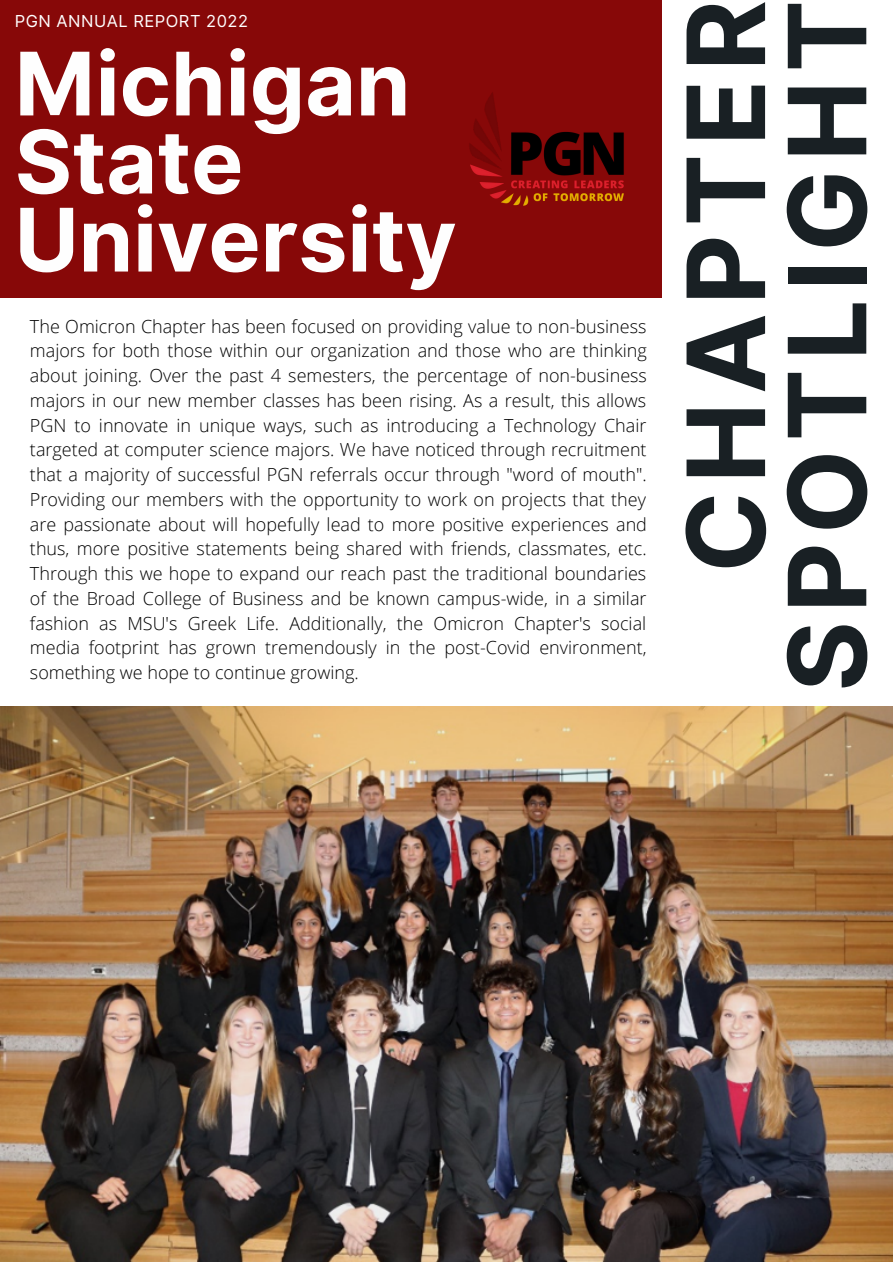
<style>
.page{position:relative;width:893px;height:1264px;background:#fff}
.page>*{position:absolute;margin:0;border:0;box-sizing:border-box;transform-origin:0 0}
.t1{font:700 107.85px/101.1px "Inter";letter-spacing:.08em;color:#192024;text-align:right}
.t2{font:700 87.6px/78px "Inter";color:#fefefe}
.t3{font:300 18px/24.8px "Open Sans";color:#000;text-align:justify}
.t4{font:16.5px "Inter";letter-spacing:.03em;color:#fff}
</style>
<div class="page">
<img style="left:0;top:706px;width:892px;height:555px">
<div style="left:0;top:0;width:662px;height:297px;background:#870808"></div>
<img style="left:469px;top:92px;width:155px;height:114px">
<p class="t4" style="left:15px;top:11px;width:235px">PGN ANNUAL REPORT 2022</p>
<h2 class="t2" style="left:15px;top:45px;width:443px">Michigan<br>State<br>University</h2>
<p class="t3" style="left:30px;top:313px;width:618px">The Omicron Chapter has been focused on providing value to non-business majors for both those within our organization and those who are thinking about joining. Over the past 4 semesters, the percentage of non-business majors in our new member classes has been rising. As a result, this allows PGN to innovate in unique ways, such as introducing a Technology Chair targeted at computer science majors. We have noticed through recruitment that a majority of successful PGN referrals occur through "word of mouth".<br>Providing our members with the opportunity to work on projects that they are passionate about will hopefully lead to more positive experiences and thus, more positive statements being shared with friends, classmates, etc.<br>Through this we hope to expand our reach past the traditional boundaries of the Broad College of Business and be known campus-wide, in a similar fashion as MSU's Greek Life. Additionally, the Omicron Chapter's social media footprint has grown tremendously in the post-Covid environment, something we hope to continue growing.</p>
<h1 class="t1" style="left:675px;top:691px;width:693px;rotate:-90deg">CHAPTER<br>SPOTLIGHT</h1>
</div>
